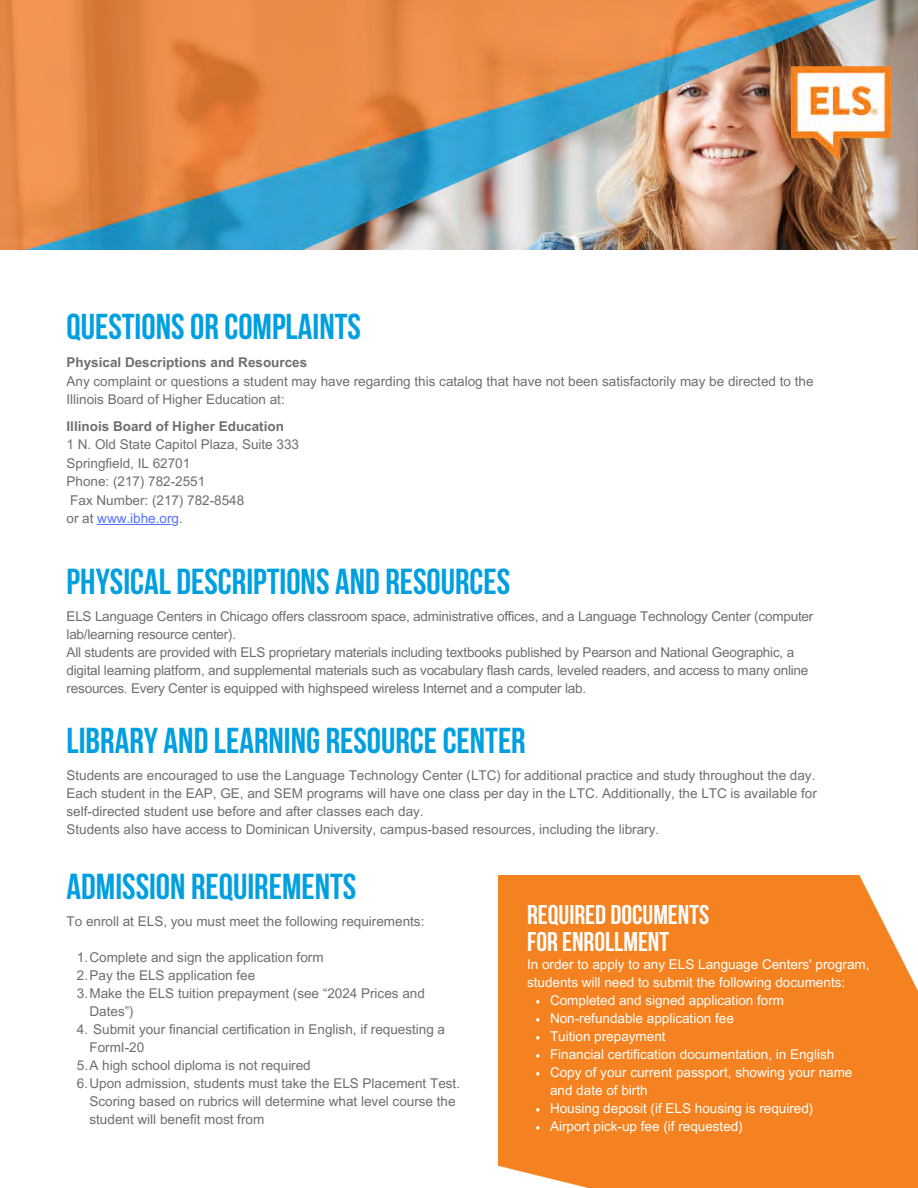
<style>
.page{position:relative;width:918px;height:1188px;background:#fff}
.page>*{position:absolute;margin:0;border:0;box-sizing:border-box;transform-origin:0 0}
.t1{font:700 36px "Bebas Neue";color:#009fdf}
.t2{font:700 36px "Bebas Neue";color:#009fdf}
.t3{font:700 27px/27px "Bebas Neue";color:#fff}
.t4{font:13.5px/18px "Arial MT Pro";color:#6d6e71}
.t5{font:13.5px "Arial MT Pro";color:#fff}
.t6{font:700 13.5px "Arial MT Pro";color:#6d6e71}
.s1{color:#5271ff}
</style>
<div class="page">
<img style="left:0;top:0;width:918px;height:250px">
<img style="left:792px;top:67px;width:99px;height:93px">
<hr style="left:97px;top:524px;width:82px;height:1px;background:#5271ff">
<div style="left:499px;top:876px;width:419px;height:312px;background:#f58220"></div>
<svg style="left:536px;top:1000px;width:3px;height:4px"></svg>
<svg style="left:536px;top:1018px;width:3px;height:4px"></svg>
<svg style="left:536px;top:1036px;width:3px;height:4px"></svg>
<svg style="left:536px;top:1054px;width:3px;height:4px"></svg>
<svg style="left:536px;top:1072px;width:3px;height:4px"></svg>
<svg style="left:536px;top:1108px;width:3px;height:4px"></svg>
<svg style="left:536px;top:1126px;width:3px;height:4px"></svg>
<h1 class="t1" style="left:67px;top:312px;width:296px">QUESTIONS OR COMPLAINTS</h1>
<p class="t6" style="left:67px;top:358px;width:242px">Physical Descriptions and Resources</p>
<p class="t4" style="left:67px;top:374px;width:749px;line-height:18.5px">Any complaint or questions a student may have regarding this catalog that have not been satisfactorily may be directed to the<br>Illinois Board of Higher Education at:</p>
<p class="t6" style="left:67px;top:421px;width:219px">Illinois Board of Higher Education</p>
<p class="t4" style="left:67px;top:437px;width:234px;line-height:18.5px">1 N. Old State Capitol Plaza, Suite 333<br>Springfield, IL 62701<br>Phone: (217) 782-2551<br>Fax Number: (217) 782-8548<br>or at <span class="s1">www.ibhe.org</span>.</p>
<h1 class="t2" style="left:67px;top:567px;width:445px">PHYSICAL DESCRIPTIONS AND RESOURCES</h1>
<p class="t4" style="left:67px;top:609px;width:748px">ELS Language Centers in Chicago offers classroom space, administrative offices, and a Language Technology Center (computer lab/learning resource center).<br>All students are provided with ELS proprietary materials including textbooks published by Pearson and National Geographic, a digital learning platform, and supplemental materials such as vocabulary flash cards, leveled readers, and access to many online resources. Every Center is equipped with highspeed wireless Internet and a computer lab.</p>
<h1 class="t1" style="left:67px;top:726px;width:461px">LIBRARY AND LEARNING RESOURCE CENTER</h1>
<p class="t4" style="left:67px;top:768px;width:752px">Students are encouraged to use the Language Technology Center (LTC) for additional practice and study throughout the day.<br>Each student in the EAP, GE, and SEM programs will have one class per day in the LTC. Additionally, the LTC is available for self-directed student use before and after classes each day.<br>Students also have access to Dominican University, campus-based resources, including the library.</p>
<h1 class="t2" style="left:67px;top:872px;width:291px">ADMISSION REQUIREMENTS</h1>
<p class="t4" style="left:67px;top:914px;width:359px">To enroll at ELS, you must meet the following requirements:</p>
<p class="t4" style="left:77px;top:950px;width:248px">1.Complete and sign the application form</p>
<p class="t4" style="left:77px;top:968px;width:180px">2.Pay the ELS application fee</p>
<p class="t4" style="left:77px;top:986px;width:350px">3.Make the ELS tuition prepayment (see “2024 Prices and</p>
<p class="t4" style="left:89px;top:1004px;width:46px">Dates”)</p>
<p class="t4" style="left:77px;top:1022px;width:370px">4. Submit your financial certification in English, if requesting a</p>
<p class="t4" style="left:89px;top:1040px;width:56px">FormI-20</p>
<p class="t4" style="left:77px;top:1058px;width:235px">5.A high school diploma is not required</p>
<p class="t4" style="left:77px;top:1076px;width:385px">6.Upon admission, students must take the ELS Placement Test.</p>
<p class="t4" style="left:89px;top:1094px;width:368px">Scoring based on rubrics will determine what level course the</p>
<p class="t4" style="left:89px;top:1112px;width:176px">student will benefit most from</p>
<h2 class="t3" style="left:527px;top:903px;width:184px">REQUIRED DOCUMENTS<br>FOR ENROLLMENT</h2>
<p class="t5" style="left:527px;top:959px;width:344px">In order to apply to any ELS Language Centers' program,</p>
<p class="t5" style="left:527px;top:977px;width:320px">students will need to submit the following documents:</p>
<p class="t5" style="left:550px;top:995px;width:236px">Completed and signed application form</p>
<p class="t5" style="left:550px;top:1013px;width:185px">Non-refundable application fee</p>
<p class="t5" style="left:550px;top:1031px;width:117px">Tuition prepayment</p>
<p class="t5" style="left:550px;top:1049px;width:286px">Financial certification documentation, in English</p>
<p class="t5" style="left:550px;top:1067px;width:304px">Copy of your current passport, showing your name</p>
<p class="t5" style="left:550px;top:1085px;width:99px">and date of birth</p>
<p class="t5" style="left:550px;top:1103px;width:265px">Housing deposit (if ELS housing is required)</p>
<p class="t5" style="left:550px;top:1121px;width:194px">Airport pick-up fee (if requested)</p>
</div>
